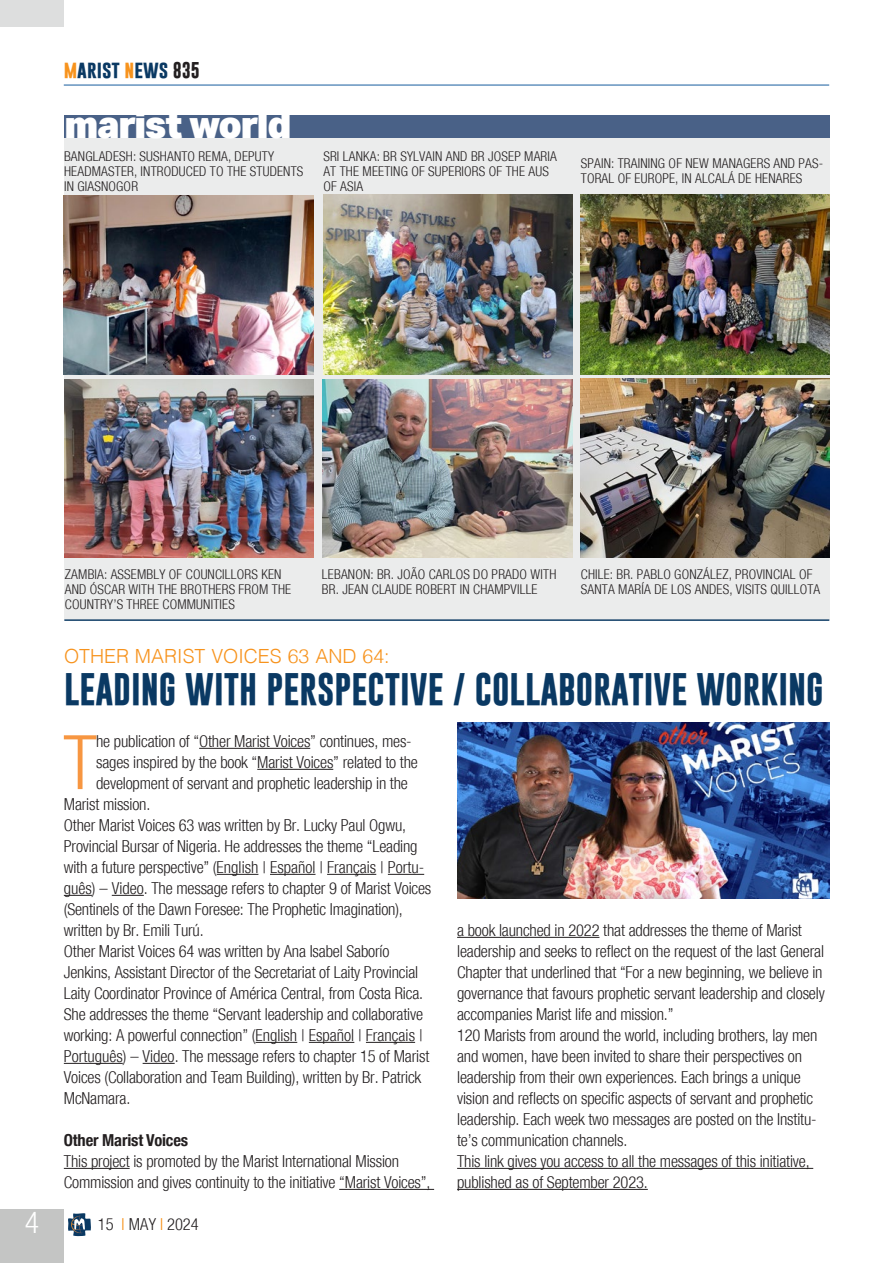
<style>
.page{position:relative;width:893px;height:1263px;background:#fff}
.page>*{position:absolute;margin:0;border:0;box-sizing:border-box;transform-origin:0 0}
.Testo_normal{font:300 condensed 75.3px "Helvetica Neue";color:#f79641}
.Titolo{font:900 37.5px "Aktiv Grotesk";letter-spacing:-.03em;color:#fff}
.Titolo-2{font:700 33px "Gobold";color:#0a3963}
.t1{font:300 condensed 30px "Helvetica Neue";color:#fff}
.Titolo-3{font:300 19.5px "Helvetica";color:#f7931d}
.t2{font:700 18px "Gobold";color:#0a3963}
.Testo_normal-2{font:300 condensed 16.5px/21px "Helvetica Neue";letter-spacing:-.01em;color:#231f20}
.Testo_normal-3{font:700 condensed 16.5px "Helvetica Neue";letter-spacing:-.01em;color:#231f20}
.DidacaliaFotos{font:300 condensed 13.5px/15px "Helvetica Neue";letter-spacing:.015em;color:#231f20}
.s1{color:#f7931d}
.s2{font-size:16.5px;color:#231f20}
</style>
<div class="page">
<div style="left:0;top:1209px;width:64px;height:54px;background:#c4c5c4"></div>
<hr style="left:64px;top:85px;width:765px;height:1px;background:#175d9e">
<svg style="left:68px;top:1213px;width:23px;height:23px"></svg>
<div style="left:0;top:0;width:64px;height:27px;background:#dddede"></div>
<div style="left:64px;top:127px;width:765px;height:492px;background:#ebecec"></div>
<img style="left:64px;top:195px;width:250px;height:179px">
<img style="left:323px;top:195px;width:249px;height:180px">
<img style="left:323px;top:379px;width:249px;height:179px">
<img style="left:64px;top:379px;width:250px;height:178px">
<img style="left:580px;top:195px;width:249px;height:180px">
<hr style="left:64px;top:619px;width:765px;height:2px;background:#0a3963">
<div style="left:64px;top:115px;width:765px;height:23px;background:#496187"></div>
<img style="left:581px;top:379px;width:248px;height:179px">
<hr style="left:199px;top:748px;width:111px;height:1px;background:#231f20">
<hr style="left:257px;top:769px;width:76px;height:1px;background:#231f20">
<hr style="left:217px;top:874px;width:41px;height:1px;background:#231f20">
<hr style="left:270px;top:874px;width:45px;height:1px;background:#231f20">
<hr style="left:327px;top:874px;width:49px;height:1px;background:#231f20">
<hr style="left:388px;top:874px;width:36px;height:1px;background:#231f20">
<svg style="left:64px;top:895px;width:28px;height:1px"></svg>
<hr style="left:112px;top:895px;width:32px;height:1px;background:#231f20">
<hr style="left:255px;top:1042px;width:42px;height:1px;background:#231f20">
<hr style="left:309px;top:1042px;width:45px;height:1px;background:#231f20">
<hr style="left:366px;top:1042px;width:49px;height:1px;background:#231f20">
<hr style="left:64px;top:1063px;width:59px;height:1px;background:#231f20">
<hr style="left:143px;top:1063px;width:32px;height:1px;background:#231f20">
<hr style="left:64px;top:1168px;width:66px;height:1px;background:#231f20">
<hr style="left:339px;top:1189px;width:95px;height:1px;background:#231f20">
<hr style="left:457px;top:937px;width:142px;height:1px;background:#231f20">
<hr style="left:457px;top:1168px;width:356px;height:1px;background:#231f20">
<hr style="left:457px;top:1189px;width:191px;height:1px;background:#231f20">
<img style="left:457px;top:723px;width:372px;height:176px">
<p class="t2" style="left:64px;top:57px;width:138px"><span class="s1">m</span>arist <span class="s1">n</span>ews <span class="s2">835</span></p>
<p class="Titolo" style="left:64px;top:100px;width:229px">marist world</p>
<p class="DidacaliaFotos" style="left:64px;top:148px;width:241px">BANGLADESH: SUSHANTO REMA, DEPUTY<br>HEADMASTER, INTRODUCED TO THE STUDENTS<br>IN GIASNOGOR</p>
<p class="DidacaliaFotos" style="left:323px;top:149px;width:235px">SRI LANKA: BR SYLVAIN AND BR JOSEP MARIA<br>AT THE MEETING OF SUPERIORS OF THE AUS<br>OF ASIA</p>
<p class="DidacaliaFotos" style="left:581px;top:155px;width:244px">SPAIN: TRAINING OF NEW MANAGERS AND PAS-<br>TORAL OF EUROPE, IN ALCALÁ DE HENARES</p>
<p class="DidacaliaFotos" style="left:65px;top:567px;width:228px">ZAMBIA: ASSEMBLY OF COUNCILLORS KEN<br>AND ÓSCAR WITH THE BROTHERS FROM THE<br>COUNTRY’S THREE COMMUNITIES</p>
<p class="DidacaliaFotos" style="left:322px;top:566px;width:236px">LEBANON: BR. JOÃO CARLOS DO PRADO WITH<br>BR. JEAN CLAUDE ROBERT IN CHAMPVILLE</p>
<p class="DidacaliaFotos" style="left:581px;top:567px;width:241px">CHILE: BR. PABLO GONZÁLEZ, PROVINCIAL OF<br>SANTA MARÍA DE LOS ANDES, VISITS QUILLOTA</p>
<p class="Titolo-3" style="left:64px;top:639px;width:327px">OTHER MARIST VOICES 63 AND 64:</p>
<p class="Titolo-2" style="left:64px;top:668px;width:761px">LEADING WITH PERSPECTIVE / COLLABORATIVE WORKING</p>
<p class="Testo_normal" style="left:63px;top:719px;width:35px">T</p>
<p class="Testo_normal-2" style="left:96px;top:731px;width:317px">he publication of “Other Marist Voices” continues, mes-</p>
<p class="Testo_normal-2" style="left:96px;top:752px;width:323px">sages inspired by the book “Marist Voices” related to the</p>
<p class="Testo_normal-2" style="left:96px;top:773px;width:313px">development of servant and prophetic leadership in the</p>
<p class="Testo_normal-2" style="left:64px;top:794px;width:88px">Marist mission.</p>
<p class="Testo_normal-2" style="left:64px;top:815px;width:369px">Other Marist Voices 63 was written by Br. Lucky Paul Ogwu, Provincial Bursar of Nigeria. He addresses the theme “Leading with a future perspective” (English | Español | Français | Portu&shy;guês) – Video. The message refers to chapter 9 of Marist Voices (Sentinels of the Dawn Foresee: The Prophetic Imagination), written by Br. Emili Turú.</p>
<p class="Testo_normal-2" style="left:64px;top:941px;width:367px">Other Marist Voices 64 was written by Ana Isabel Saborío Jenkins, Assistant Director of the Secretariat of Laity Provincial Laity Coordinator Province of América Central, from Costa Rica.<br>She addresses the theme “Servant leadership and collaborative working: A powerful connection” (English | Español | Français | Português) – Video. The message refers to chapter 15 of Marist Voices (Collaboration and Team Building), written by Br. Patrick McNamara.</p>
<p class="Testo_normal-3" style="left:64px;top:1126px;width:126px">Other Marist Voices</p>
<p class="Testo_normal-2" style="left:64px;top:1151px;width:368px">This project is promoted by the Marist International Mission<br>Commission and gives continuity to the initiative “Marist Voices”,</p>
<p class="Testo_normal-2" style="left:457px;top:920px;width:369px">a book launched in 2022 that addresses the theme of Marist leadership and seeks to reflect on the request of the last General Chapter that underlined that “For a new beginning, we believe in governance that favours prophetic servant leadership and closely accompanies Marist life and mission.”</p>
<p class="Testo_normal-2" style="left:457px;top:1025px;width:362px">120 Marists from around the world, including brothers, lay men and women, have been invited to share their perspectives on leadership from their own experiences. Each brings a unique vision and reflects on specific aspects of servant and prophetic leadership. Each week two messages are posted on the Institu&shy;te’s communication channels.</p>
<p class="Testo_normal-2" style="left:457px;top:1151px;width:354px">This link gives you access to all the messages of this initiative, published as of September 2023.</p>
<h3 class="t1" style="left:25px;top:1205px;width:16px">4</h3>
<p class="Testo_normal-2" style="left:98px;top:1214px;width:102px">15 <span class="s1">I</span> MAY <span class="s1">I</span> 2024</p>
</div>
